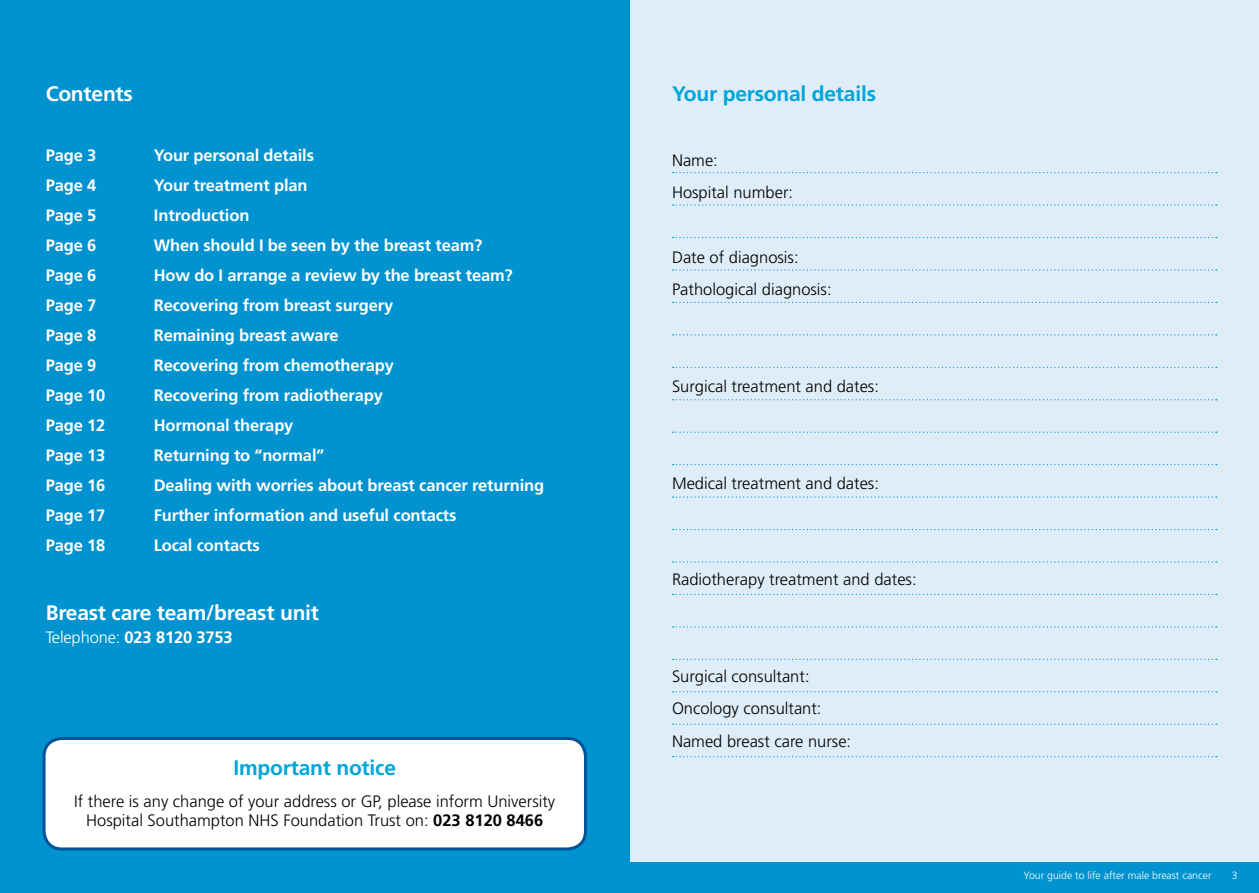
<style>
.page{position:relative;width:1259px;height:893px;background:#fff}
.page>*{position:absolute;margin:0;border:0;box-sizing:border-box;transform-origin:0 0}
.t1{font:700 21px "Frutiger";letter-spacing:-.01em;color:#00a5d9}
.t2{font:700 21px "Frutiger";letter-spacing:-.01em;color:#fff}
.t3{font:700 16.5px "Frutiger";letter-spacing:-.01em;color:#fff}
.t4{font:300 16.5px/32.2px "Frutiger";color:#000}
.t5{font:300 10.5px "Frutiger";color:#fff}
.s1{font-weight:300}
.s2{font-weight:700}
</style>
<div class="page">
<div style="left:629px;top:0;width:630px;height:893px;background:#deedf7"></div>
<svg style="left:672px;top:172px;width:544px;height:1px"></svg>
<svg style="left:672px;top:334px;width:544px;height:1px"></svg>
<svg style="left:672px;top:496px;width:544px;height:2px"></svg>
<svg style="left:672px;top:659px;width:544px;height:1px"></svg>
<svg style="left:672px;top:204px;width:544px;height:2px"></svg>
<svg style="left:672px;top:367px;width:544px;height:1px"></svg>
<svg style="left:672px;top:529px;width:544px;height:1px"></svg>
<svg style="left:672px;top:691px;width:544px;height:1px"></svg>
<svg style="left:672px;top:237px;width:544px;height:1px"></svg>
<svg style="left:672px;top:399px;width:544px;height:1px"></svg>
<svg style="left:672px;top:561px;width:544px;height:2px"></svg>
<svg style="left:672px;top:724px;width:544px;height:1px"></svg>
<svg style="left:672px;top:302px;width:544px;height:1px"></svg>
<svg style="left:672px;top:464px;width:544px;height:1px"></svg>
<svg style="left:672px;top:626px;width:544px;height:1px"></svg>
<svg style="left:672px;top:269px;width:544px;height:2px"></svg>
<svg style="left:672px;top:432px;width:544px;height:1px"></svg>
<svg style="left:672px;top:594px;width:544px;height:1px"></svg>
<svg style="left:672px;top:756px;width:544px;height:1px"></svg>
<div style="left:0;top:862px;width:1259px;height:31px;background:#0093d0"></div>
<div style="left:0;top:0;width:629px;height:893px;background:#0093d0"></div>
<div style="left:44px;top:738px;width:541px;height:111px;background:#fff;border-radius:18px"></div>
<div style="left:43px;top:737px;width:544px;height:113px;border:3px solid #00539b;border-radius:18px"></div>
<p class="t2" style="left:46px;top:82px;width:89px">Contents</p>
<p class="t3" style="left:46px;top:146px;width:52px">Page 3</p>
<p class="t3" style="left:154px;top:146px;width:162px">Your personal details</p>
<p class="t3" style="left:46px;top:176px;width:52px">Page 4</p>
<p class="t3" style="left:154px;top:176px;width:155px">Your treatment plan</p>
<p class="t3" style="left:46px;top:206px;width:52px">Page 5</p>
<p class="t3" style="left:154px;top:206px;width:97px">Introduction</p>
<p class="t3" style="left:46px;top:236px;width:52px">Page 6</p>
<p class="t3" style="left:154px;top:236px;width:330px">When should I be seen by the breast team?</p>
<p class="t3" style="left:46px;top:266px;width:52px">Page 6</p>
<p class="t3" style="left:154px;top:266px;width:360px">How do I arrange a review by the breast team?</p>
<p class="t3" style="left:46px;top:296px;width:52px">Page 7</p>
<p class="t3" style="left:154px;top:296px;width:241px">Recovering from breast surgery</p>
<p class="t3" style="left:46px;top:326px;width:52px">Page 8</p>
<p class="t3" style="left:154px;top:326px;width:186px">Remaining breast aware</p>
<p class="t3" style="left:46px;top:356px;width:52px">Page 9</p>
<p class="t3" style="left:154px;top:356px;width:242px">Recovering from chemotherapy</p>
<p class="t3" style="left:46px;top:386px;width:61px">Page 10</p>
<p class="t3" style="left:154px;top:386px;width:231px">Recovering from radiotherapy</p>
<p class="t3" style="left:46px;top:416px;width:61px">Page 12</p>
<p class="t3" style="left:154px;top:416px;width:141px">Hormonal therapy</p>
<p class="t3" style="left:46px;top:446px;width:61px">Page 13</p>
<p class="t3" style="left:154px;top:446px;width:172px">Returning to “normal”</p>
<p class="t3" style="left:46px;top:476px;width:61px">Page 16</p>
<p class="t3" style="left:154px;top:476px;width:392px">Dealing with worries about breast cancer returning</p>
<p class="t3" style="left:46px;top:506px;width:61px">Page 17</p>
<p class="t3" style="left:154px;top:506px;width:304px">Further information and useful contacts</p>
<p class="t3" style="left:46px;top:536px;width:61px">Page 18</p>
<p class="t3" style="left:154px;top:536px;width:108px">Local contacts</p>
<p class="t2" style="left:46px;top:600px;width:275px">Breast care team/breast unit</p>
<p class="t3" style="left:46px;top:627px;width:188px"><span class="s1">Telephone:</span> 023 8120 3753</p>
<p class="t1" style="left:233px;top:755px;width:164px">Important notice</p>
<p class="t4" style="left:74px;top:791px;width:482px;line-height:19.5px;text-align:center">If there is any change of your address or GP, please inform University<br>Hospital Southampton NHS Foundation Trust on: <span class="s2">023 8120 8466</span></p>
<p class="t1" style="left:672px;top:82px;width:205px">Your personal details</p>
<p class="t4" style="left:672px;top:144px;width:123px">Name:<br>Hospital number:</p>
<p class="t4" style="left:672px;top:241px;width:161px">Date of diagnosis:<br>Pathological diagnosis:</p>
<p class="t4" style="left:672px;top:370px;width:208px">Surgical treatment and dates:</p>
<p class="t4" style="left:672px;top:467px;width:208px">Medical treatment and dates:</p>
<p class="t4" style="left:672px;top:563px;width:246px">Radiotherapy treatment and dates:</p>
<p class="t4" style="left:672px;top:660px;width:181px">Surgical consultant:<br>Oncology consultant:<br>Named breast care nurse:</p>
<p class="t5" style="left:1023px;top:869px;width:189px">Your guide to life after male breast cancer</p>
<p class="t5" style="left:1231px;top:869px;width:7px">3</p>
</div>
